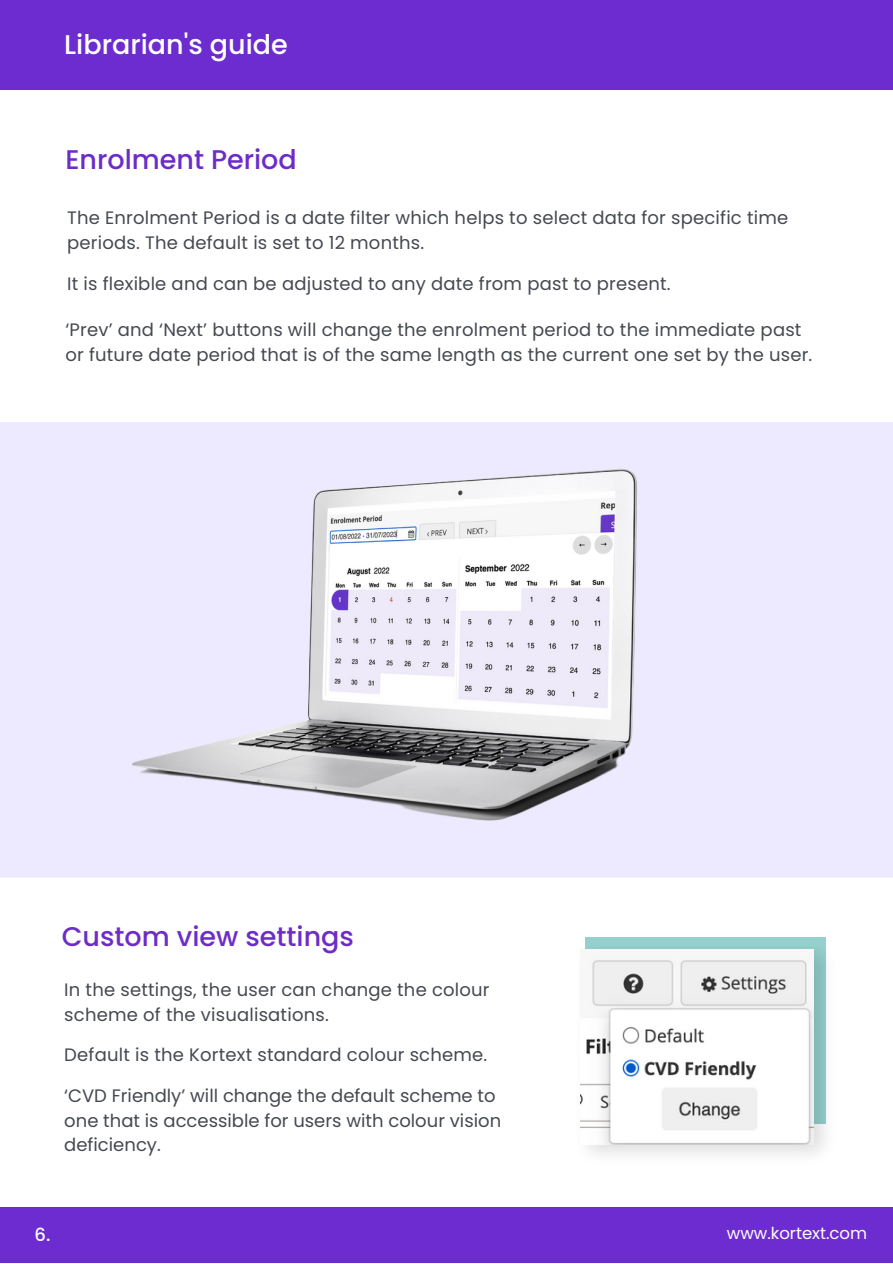
<style>
.page{position:relative;width:893px;height:1264px;background:#fff}
.page>*{position:absolute;margin:0;border:0;box-sizing:border-box;transform-origin:0 0}
.t1{font:500 27px "Poppins";color:#6d2cc8}
.t2{font:500 27px "Poppins";color:#fff}
.t3{font:18px/24.8px "Poppins";letter-spacing:.01em;color:#454950}
.t4{font:500 18px "Poppins";color:#fff}
.t5{font:16.5px "Poppins";color:#fff}
</style>
<div class="page">
<div style="left:585px;top:937px;width:240px;height:186px;background:#94d0cd"></div>
<img style="left:580px;top:946px;width:246px;height:209px">
<img style="left:581px;top:949px;width:232px;height:195px">
<div style="left:0;top:1207px;width:892px;height:55px;background:#6d2cd0"></div>
<div style="left:0;top:422px;width:892px;height:455px;background:#ede9ff"></div>
<img style="left:0;top:458px;width:892px;height:380px">
<div style="left:0;top:0;width:892px;height:89px;background:#6d2cd0"></div>
<p class="t2" style="left:64px;top:26px;width:225px">Librarian's guide</p>
<p class="t1" style="left:65px;top:141px;width:233px">Enrolment Period</p>
<p class="t3" style="left:67px;top:206px;width:722px">The Enrolment Period is a date filter which helps to select data for specific time periods. The default is set to 12 months.</p>
<p class="t3" style="left:67px;top:271px;width:605px">It is flexible and can be adjusted to any date from past to present.</p>
<p class="t3" style="left:65px;top:317px;width:748px">‘Prev’ and ‘Next’ buttons will change the enrolment period to the immediate past or future date period that is of the same length as the current one set by the user.</p>
<p class="t1" style="left:62px;top:917px;width:294px">Custom view settings</p>
<p class="t3" style="left:64px;top:977px;width:427px">In the settings, the user can change the colour scheme of the visualisations.</p>
<p class="t3" style="left:64px;top:1042px;width:424px">Default is the Kortext standard colour scheme.</p>
<p class="t3" style="left:64px;top:1083px;width:438px">‘CVD Friendly’ will change the default scheme to one that is accessible for users with colour vision deficiency.</p>
<p class="t4" style="left:35px;top:1221px;width:17px">6.</p>
<p class="t5" style="left:726px;top:1221px;width:142px">www.kortext.com</p>
<p class="t5" style="left:678px;top:1227px;width:142px">www.kortext.com</p>
</div>
